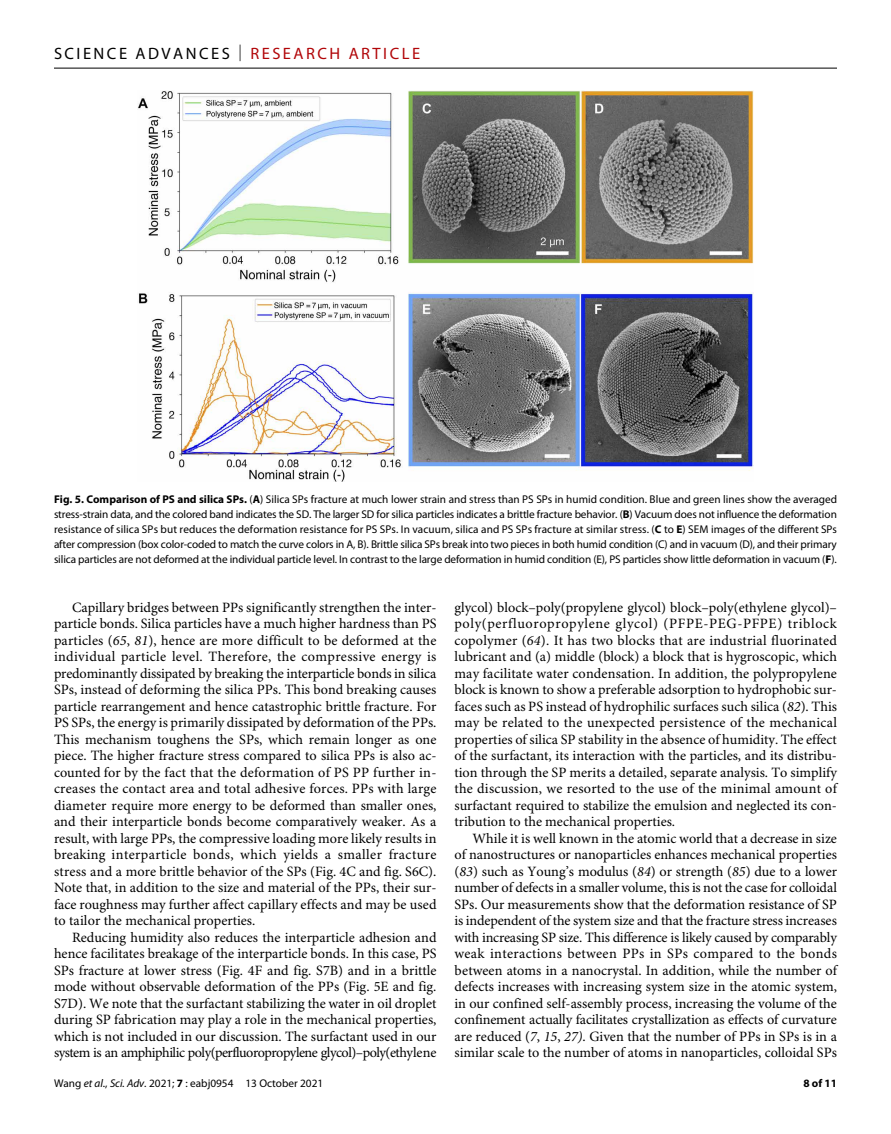
<style>
.page{position:relative;width:891px;height:1134px;background:#fff}
.page>*{position:absolute;margin:0;border:0;box-sizing:border-box;transform-origin:0 0}
.t1{font:16.5px "Myriad Pro";letter-spacing:.15em;color:#000}
.t2{font:14.25px/16.5px "Minion Pro";color:#000;text-align:justify}
.t3{font:11.25px/15px "Myriad Pro";letter-spacing:-.01em;color:#000;text-align:justify}
.t4{font:700 11.25px "Myriad Pro";color:#000}
.s1{font-weight:300}
.s2{color:#b10508}
.s3{font-weight:700}
.s4{font-style:italic}
</style>
<div class="page">
<hr style="left:54px;top:68px;width:783px;height:1px;background:#000">
<img style="left:138px;top:90px;width:615px;height:391px">
<p class="t1" style="left:54px;top:40px;width:368px">SCIENCE ADVANCES <span class="s1">|</span> <span class="s2">RESEARCH ARTICLE</span></p>
<p class="t3" style="left:54px;top:492px;width:785px"><span class="s3">Fig. 5. Comparison of PS and silica SPs.</span> (<span class="s3">A</span>) Silica SPs fracture at much lower strain and stress than PS SPs in humid condition. Blue and green lines show the averaged stress-strain data, and the colored band indicates the SD. The larger SD for silica particles indicates a brittle fracture behavior. (<span class="s3">B</span>) Vacuum does not influence the deformation resistance of silica SPs but reduces the deformation resistance for PS SPs. In vacuum, silica and PS SPs fracture at similar stress. (<span class="s3">C</span> to <span class="s3">E</span>) SEM images of the different SPs after compression (box color-coded to match the curve colors in A, B). Brittle silica SPs break into two pieces in both humid condition (C) and in vacuum (D), and their primary silica particles are not deformed at the individual particle level. In contrast to the large deformation in humid condition (E), PS particles show little deformation in vacuum (<span class="s3">F</span>).</p>
<p class="t2" style="left:54px;top:600px;width:384px;text-indent:18px">Capillary bridges between PPs significantly strengthen the inter&shy;particle bonds. Silica particles have a much higher hardness than PS particles (<span class="s4">65</span>, <span class="s4">81</span>), hence are more difficult to be deformed at the individual particle level. Therefore, the compressive energy is predominantly dissipated by breaking the interparticle bonds in silica SPs, instead of deforming the silica PPs. This bond breaking causes particle rearrangement and hence catastrophic brittle fracture. For PS SPs, the energy is primarily dissipated by deformation of the PPs.<br>This mechanism toughens the SPs, which remain longer as one piece. The higher fracture stress compared to silica PPs is also ac&shy;counted for by the fact that the deformation of PS PP further in&shy;creases the contact area and total adhesive forces. PPs with large diameter require more energy to be deformed than smaller ones, and their interparticle bonds become comparatively weaker. As a result, with large PPs, the compressive loading more likely results in breaking interparticle bonds, which yields a smaller fracture stress and a more brittle behavior of the SPs (Fig. 4C and fig. S6C).<br>Note that, in addition to the size and material of the PPs, their sur&shy;face roughness may further affect capillary effects and may be used to tailor the mechanical properties.</p>
<p class="t2" style="left:54px;top:930px;width:384px;text-indent:18px">Reducing humidity also reduces the interparticle adhesion and hence facilitates breakage of the interparticle bonds. In this case, PS SPs fracture at lower stress (Fig. 4F and fig. S7B) and in a brittle mode without observable deformation of the PPs (Fig. 5E and fig.<br>S7D). We note that the surfactant stabilizing the water in oil droplet during SP fabrication may play a role in the mechanical properties, which is not included in our discussion. The surfactant used in our system is an amphiphilic poly(perfluoropropylene glycol)–poly(ethylene</p>
<p class="t3" style="left:54px;top:1076px;width:271px">Wang <span class="s4">et al</span>., <span class="s4">Sci. Adv.</span> 2021; <span class="s3">7</span> : eabj0954 13 October 2021</p>
<p class="t2" style="left:454px;top:600px;width:384px">glycol) block–poly(propylene glycol) block–poly(ethylene glycol)– poly(perfluoropropylene glycol) (PFPE-PEG-PFPE) triblock copolymer (<span class="s4">64</span>). It has two blocks that are industrial fluorinated lubricant and (a) middle (block) a block that is hygroscopic, which may facilitate water condensation. In addition, the polypropylene block is known to show a preferable adsorption to hydrophobic sur&shy;faces such as PS instead of hydrophilic surfaces such silica (<span class="s4">82</span>). This may be related to the unexpected persistence of the mechanical properties of silica SP stability in the absence of humidity. The effect of the surfactant, its interaction with the particles, and its distribu&shy;tion through the SP merits a detailed, separate analysis. To simplify the discussion, we resorted to the use of the minimal amount of surfactant required to stabilize the emulsion and neglected its con&shy;tribution to the mechanical properties.</p>
<p class="t2" style="left:454px;top:831px;width:384px;text-indent:18px">While it is well known in the atomic world that a decrease in size of nanostructures or nanoparticles enhances mechanical properties (<span class="s4">83</span>) such as Young’s modulus (<span class="s4">84</span>) or strength (<span class="s4">85</span>) due to a lower number of defects in a smaller volume, this is not the case for colloidal SPs. Our measurements show that the deformation resistance of SP is independent of the system size and that the fracture stress increases with increasing SP size. This difference is likely caused by comparably weak interactions between PPs in SPs compared to the bonds between atoms in a nanocrystal. In addition, while the number of defects increases with increasing system size in the atomic system, in our confined self-assembly process, increasing the volume of the confinement actually facilitates crystallization as effects of curvature are reduced (<span class="s4">7</span>, <span class="s4">15</span>, <span class="s4">27)</span>. Given that the number of PPs in SPs is in a similar scale to the number of atoms in nanoparticles, colloidal SPs</p>
<p class="t4" style="left:803px;top:1074px;width:35px">8 of 11</p>
</div>
